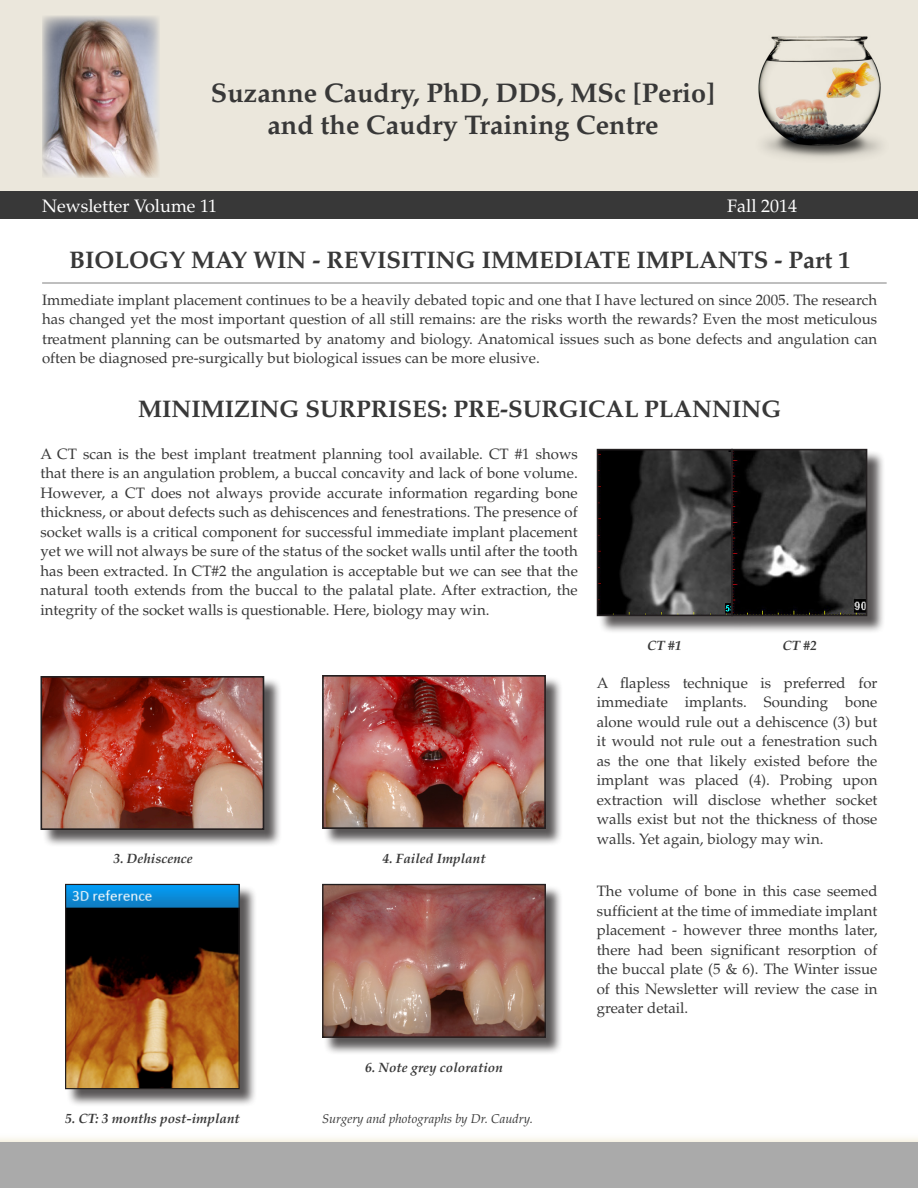
<style>
.page{position:relative;width:918px;height:1188px;background:#fff}
.page>*{position:absolute;margin:0;border:0;box-sizing:border-box;transform-origin:0 0}
.t1{font:700 27px "Palatino";color:#383838}
.t2{font:700 24px "Palatino";color:#383838}
.t3{font:18px "Palatino";color:#fff}
.t4{font:15px/19.5px "Palatino";color:#383838;text-align:justify}
.t5{font:italic 700 13.5px "Palatino";color:#383838}
.t6{font:italic 12.75px "Palatino";color:#383838}
</style>
<div class="page">
<div style="left:0;top:182px;width:918px;height:37px;background:#383838"></div>
<div style="left:0;top:0;width:918px;height:191px;background:#ebe7dc"></div>
<hr style="left:42px;top:282px;width:845px;height:2px;background:#aaa">
<img style="left:758px;top:36px;width:124px;height:122px">
<div style="left:0;top:1133px;width:918px;height:55px;background:#e4d7ab;opacity:.75"></div>
<div style="left:0;top:1143px;width:918px;height:45px;background:#aaa"></div>
<img style="left:42px;top:16px;width:117px;height:161px">
<div style="left:323px;top:676px;width:241px;height:170px;background:#231f20;opacity:.75"></div>
<img style="left:322px;top:675px;width:225px;height:155px">
<div style="left:66px;top:885px;width:191px;height:222px;background:#231f20;opacity:.75"></div>
<svg style="left:65px;top:883px;width:175px;height:207px"></svg>
<div style="left:323px;top:885px;width:241px;height:170px;background:#231f20;opacity:.75"></div>
<svg style="left:322px;top:883px;width:225px;height:155px"></svg>
<div style="left:42px;top:677px;width:240px;height:170px;background:#231f20;opacity:.75"></div>
<img style="left:40px;top:676px;width:225px;height:155px">
<div style="left:598px;top:450px;width:287px;height:184px;background:#231f20;opacity:.75"></div>
<img style="left:600px;top:452px;width:264px;height:161px">
<div style="left:597px;top:449px;width:136px;height:167px;border:2px solid #231f20"></div>
<div style="left:731px;top:449px;width:136px;height:167px;border:2px solid #231f20"></div>
<p class="t1" style="left:211px;top:77px;width:506px">Suzanne Caudry, PhD, DDS, MSc [Perio]</p>
<p class="t1" style="left:267px;top:109px;width:393px">and the Caudry Training Centre</p>
<p class="t3" style="left:42px;top:195px;width:176px">Newsletter Volume 11</p>
<p class="t3" style="left:727px;top:195px;width:71px">Fall 2014</p>
<p class="t2" style="left:69px;top:246px;width:783px">BIOLOGY MAY WIN - REVISITING IMMEDIATE IMPLANTS - Part 1</p>
<p class="t4" style="left:42px;top:290px;width:837px">Immediate implant placement continues to be a heavily debated topic and one that I have lectured on since 2005. The research has changed yet the most important question of all still remains: are the risks worth the rewards? Even the most meticulous treatment planning can be outsmarted by anatomy and biology. Anatomical issues such as bone defects and angulation can often be diagnosed pre-surgically but biological issues can be more elusive.</p>
<p class="t2" style="left:138px;top:394px;width:645px">MINIMIZING SURPRISES: PRE-SURGICAL PLANNING</p>
<p class="t4" style="left:40px;top:444px;width:539px">A CT scan is the best implant treatment planning tool available. CT #1 shows that there is an angulation problem, a buccal concavity and lack of bone volume.<br>However, a CT does not always provide accurate information regarding bone thickness, or about defects such as dehiscences and fenestrations. The presence of socket walls is a critical component for successful immediate implant placement yet we will not always be sure of the status of the socket walls until after the tooth has been extracted. In CT#2 the angulation is acceptable but we can see that the natural tooth extends from the buccal to the palatal plate. After extraction, the integrity of the socket walls is questionable. Here, biology may win.</p>
<p class="t5" style="left:113px;top:850px;width:81px">3. Dehiscence</p>
<p class="t5" style="left:382px;top:850px;width:105px">4. Failed Implant</p>
<p class="t5" style="left:65px;top:1110px;width:176px">5. CT: 3 months post-implant</p>
<p class="t5" style="left:365px;top:1059px;width:139px">6. Note grey coloration</p>
<p class="t6" style="left:322px;top:1111px;width:212px">Surgery and photographs by Dr. Caudry.</p>
<p class="t5" style="left:647px;top:638px;width:36px">CT #1</p>
<p class="t5" style="left:783px;top:638px;width:36px">CT #2</p>
<p class="t4" style="left:597px;top:673px;width:282px">A flapless technique is preferred for immediate implants. Sounding bone alone would rule out a dehiscence (3) but it would not rule out a fenestration such as the one that likely existed before the implant was placed (4). Probing upon extraction will disclose whether socket walls exist but not the thickness of those walls. Yet again, biology may win.</p>
<p class="t4" style="left:597px;top:881px;width:282px">The volume of bone in this case seemed sufficient at the time of immediate implant placement - however three months later, there had been significant resorption of the buccal plate (5 &amp; 6). The Winter issue of this Newsletter will review the case in greater detail.</p>
</div>
